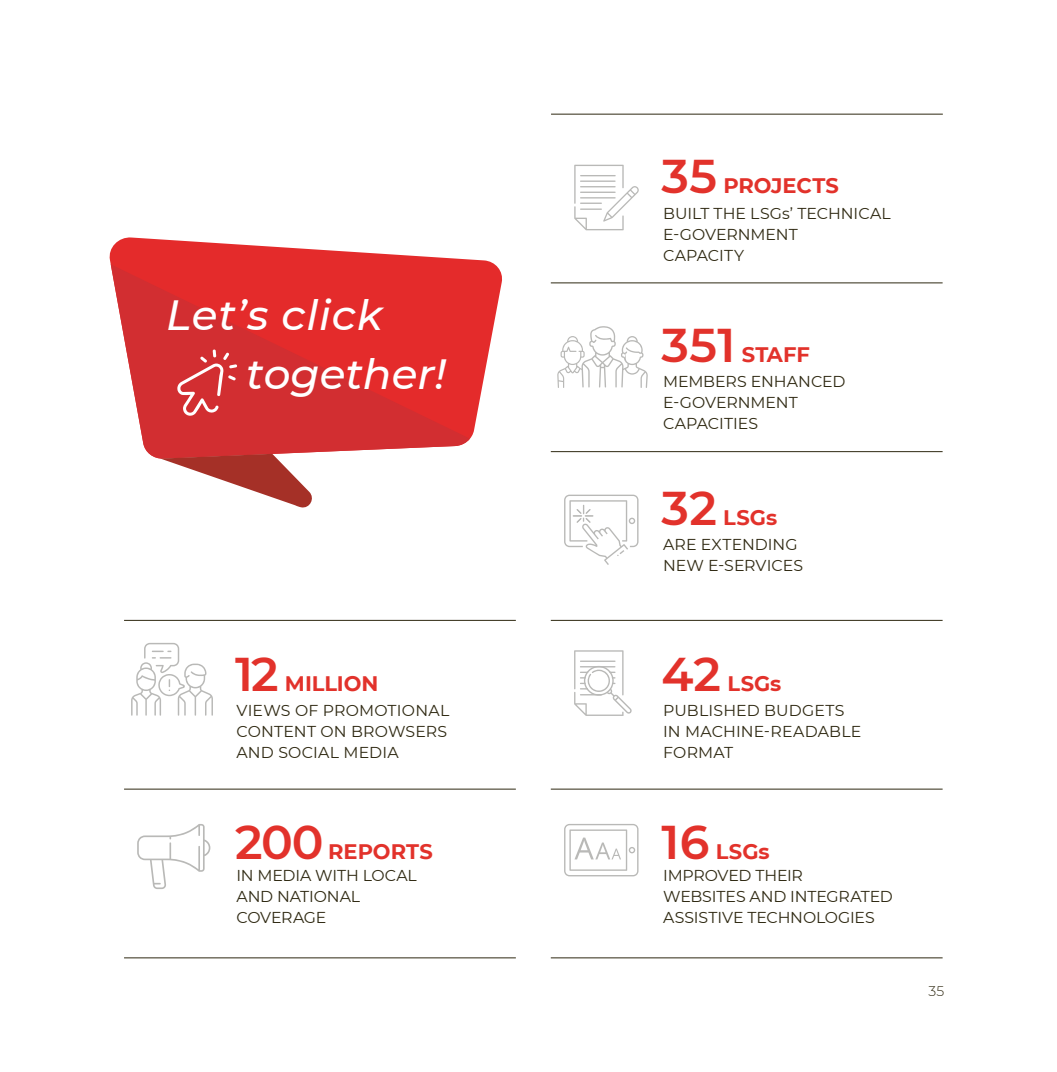
<style>
.page{position:relative;width:1057px;height:1072px;background:#fff}
.page>*{position:absolute;margin:0;border:0;box-sizing:border-box;transform-origin:0 0}
.t1{font:600 47.25px "Montserrat";letter-spacing:.005em;color:#e2322b}
.t2{font:italic 500 42.18px/58.3px "Montserrat";color:#fff}
.t3{font:700 21px "Montserrat";color:#e2322b}
.t4{font:15.75px/21px "Montserrat";color:#2f2912}
.t5{font:300 14px "Montserrat";color:#2f2912}
</style>
<div class="page">
<svg style="left:109px;top:237px;width:393px;height:202px;fill:#e42b2b"></svg>
<svg style="left:111px;top:264px;width:359px;height:195px;background:#de3c3e"></svg>
<svg style="left:160px;top:454px;width:155px;height:54px"></svg>
<svg style="left:177px;top:349px;width:60px;height:67px;background:#d84d50"></svg>
<hr style="left:551px;top:114px;width:392px;height:1px;background:#2f2912">
<hr style="left:551px;top:620px;width:391px;height:1px;background:#2f2912">
<hr style="left:551px;top:451px;width:391px;height:1px;background:#2f2912">
<hr style="left:551px;top:788px;width:391px;height:1px;background:#2f2912">
<hr style="left:551px;top:957px;width:391px;height:1px;background:#2f2912">
<hr style="left:551px;top:282px;width:391px;height:1px;background:#2f2912">
<svg style="left:564px;top:494px;width:74px;height:71px"></svg>
<hr style="left:124px;top:620px;width:392px;height:1px;background:#2f2912">
<hr style="left:124px;top:788px;width:392px;height:1px;background:#2f2912">
<hr style="left:124px;top:957px;width:392px;height:1px;background:#2f2912">
<svg style="left:131px;top:643px;width:82px;height:72px"></svg>
<svg style="left:557px;top:326px;width:91px;height:62px"></svg>
<svg style="left:574px;top:165px;width:65px;height:65px"></svg>
<svg style="left:137px;top:824px;width:73px;height:65px"></svg>
<svg style="left:574px;top:650px;width:58px;height:66px"></svg>
<svg style="left:564px;top:824px;width:74px;height:52px"></svg>
<h1 class="t1" style="left:661px;top:143px;width:57px">35</h1>
<h3 class="t3" style="left:723px;top:171px;width:117px">PROJECTS</h3>
<p class="t4" style="left:663px;top:202px;width:229px">BUILT THE LSGs’ TECHNICAL<br>E-GOVERNMENT<br>CAPACITY</p>
<h2 class="t2" style="left:246px;top:284px;width:201px;text-indent:-80px">Let’s click together!</h2>
<h1 class="t1" style="left:661px;top:312px;width:75px">351</h1>
<h3 class="t3" style="left:742px;top:339px;width:69px">STAFF</h3>
<p class="t4" style="left:663px;top:370px;width:184px">MEMBERS ENHANCED<br>E-GOVERNMENT<br>CAPACITIES</p>
<h1 class="t1" style="left:661px;top:474px;width:57px">32</h1>
<h3 class="t3" style="left:723px;top:502px;width:55px">LSGs</h3>
<p class="t4" style="left:663px;top:533px;width:141px">ARE EXTENDING<br>NEW E-SERVICES</p>
<h1 class="t1" style="left:235px;top:640px;width:45px">12</h1>
<h3 class="t3" style="left:285px;top:668px;width:95px">MILLION</h3>
<h1 class="t1" style="left:661px;top:640px;width:61px">42</h1>
<h3 class="t3" style="left:727px;top:668px;width:55px">LSGs</h3>
<p class="t4" style="left:236px;top:699px;width:214px">VIEWS OF PROMOTIONAL<br>CONTENT ON BROWSERS<br>AND SOCIAL MEDIA</p>
<p class="t4" style="left:663px;top:699px;width:200px">PUBLISHED BUDGETS<br>IN MACHINE-READABLE<br>FORMAT</p>
<h1 class="t1" style="left:235px;top:808px;width:90px">200</h1>
<h3 class="t3" style="left:328px;top:836px;width:106px">REPORTS</h3>
<h1 class="t1" style="left:661px;top:808px;width:49px">16</h1>
<h3 class="t3" style="left:716px;top:836px;width:55px">LSGs</h3>
<p class="t4" style="left:236px;top:864px;width:182px">IN MEDIA WITH LOCAL<br>AND NATIONAL<br>COVERAGE</p>
<p class="t4" style="left:663px;top:864px;width:231px">IMPROVED THEIR<br>WEBSITES AND INTEGRATED<br>ASSISTIVE TECHNOLOGIES</p>
<p class="t5" style="left:928px;top:981px;width:17px">35</p>
</div>
